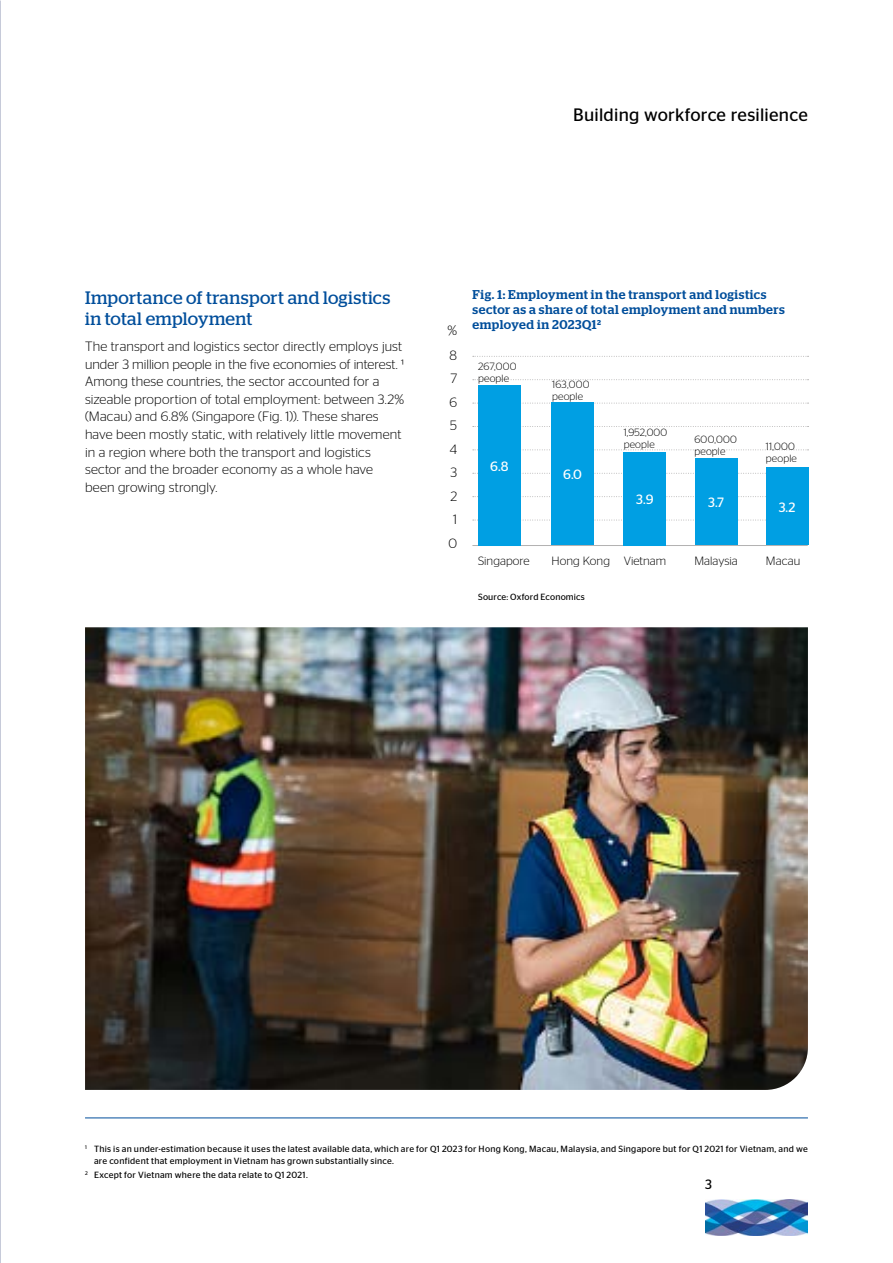
<style>
.page{position:relative;width:893px;height:1263px;background:#fff}
.page>*{position:absolute;margin:0;border:0;box-sizing:border-box;transform-origin:0 0}
.t1{font:18px/21.6px "Stag";letter-spacing:.015em;color:#004e9b}
.t2{font:18px "Stag Sans";letter-spacing:.01em;color:#000}
.t3{font:300 13.5px/17.5px "Stag Sans";letter-spacing:.01em;color:#000}
.t4{font:13.5px "Stag Sans";color:#fff}
.t5{font:13.5px "Stag Sans";color:#000}
.t6{font:500 12.75px/15px "Stag";letter-spacing:.04em;color:#004e9b}
.t7{font:300 12px "Stag Sans";letter-spacing:.005em;color:#000}
.t8{font:300 10.5px/12px "Stag Sans";letter-spacing:.02em;color:#000}
.t9{font:9px/12px "Stag Sans";letter-spacing:.03em;color:#000}
</style>
<div class="page">
<img style="left:0;top:0;width:1px;height:1263px">
<svg style="left:473px;top:356px;width:335px;height:1px"></svg>
<svg style="left:473px;top:379px;width:335px;height:1px"></svg>
<svg style="left:473px;top:403px;width:335px;height:1px"></svg>
<svg style="left:473px;top:426px;width:335px;height:1px"></svg>
<svg style="left:473px;top:449px;width:335px;height:1px"></svg>
<svg style="left:473px;top:473px;width:293px;height:1px"></svg>
<svg style="left:473px;top:496px;width:293px;height:1px"></svg>
<svg style="left:473px;top:520px;width:293px;height:1px"></svg>
<hr style="left:472px;top:545px;width:336px;height:1px;background:#b3b2b2">
<div style="left:478px;top:385px;width:43px;height:160px;background:#009fe3"></div>
<div style="left:551px;top:403px;width:43px;height:142px;background:#009fe3"></div>
<div style="left:624px;top:452px;width:42px;height:93px;background:#009fe3"></div>
<div style="left:695px;top:458px;width:42px;height:87px;background:#009fe3"></div>
<div style="left:766px;top:468px;width:42px;height:77px;background:#009fe3"></div>
<hr style="left:85px;top:1118px;width:723px;height:1px;background:#004e9b">
<img style="left:85px;top:627px;width:723px;height:463px">
<img style="left:705px;top:1199px;width:103px;height:37px">
<svg style="left:0;top:799px;width:1px;height:378px"></svg>
<h1 class="t2" style="left:573px;top:104px;width:236px">Building workforce resilience</h1>
<h1 class="t1" style="left:85px;top:286px;width:307px">Importance of transport and logistics in total employment</h1>
<p class="t3" style="left:85px;top:338px;width:321px">The transport and logistics sector directly employs just under 3 million people in the five economies of interest. 1<br>Among these countries, the sector accounted for a sizeable proportion of total employment: between 3.2% (Macau) and 6.8% (Singapore (Fig. 1)). These shares have been mostly static, with relatively little movement in a region where both the transport and logistics sector and the broader economy as a whole have been growing strongly.</p>
<p class="t3" style="left:447px;top:322px;width:11px">%</p>
<p class="t3" style="left:448px;top:343px;width:10px;line-height:23.5px;text-align:center">8<br>7<br>6<br>5<br>4<br>3<br>2<br>1<br>0</p>
<p class="t6" style="left:472px;top:287px;width:314px">Fig. 1: Employment in the transport and logistics sector as a share of total employment and numbers employed in 2023Q12</p>
<p class="t8" style="left:478px;top:360px;width:40px">267,000 people</p>
<p class="t4" style="left:490px;top:458px;width:20px">6.8</p>
<p class="t8" style="left:552px;top:378px;width:39px">163,000 people</p>
<p class="t4" style="left:563px;top:467px;width:20px">6.0</p>
<p class="t8" style="left:624px;top:427px;width:45px">1,952,000 people</p>
<p class="t4" style="left:636px;top:492px;width:19px">3.9</p>
<p class="t7" style="left:478px;top:555px;width:53px">Singapore</p>
<p class="t7" style="left:551px;top:555px;width:60px">Hong Kong</p>
<p class="t9" style="left:478px;top:591px;width:108px">Source: Oxford Economics</p>
<p class="t7" style="left:624px;top:555px;width:44px">Vietnam</p>
<p class="t8" style="left:694px;top:434px;width:44px">600,000 people</p>
<p class="t4" style="left:708px;top:495px;width:17px">3.7</p>
<p class="t7" style="left:694px;top:555px;width:45px">Malaysia</p>
<p class="t8" style="left:766px;top:440px;width:33px">11,000 people</p>
<p class="t4" style="left:779px;top:499px;width:18px">3.2</p>
<p class="t7" style="left:766px;top:555px;width:36px">Macau</p>
<p class="t9" style="left:94px;top:1143px;width:715px;text-indent:-9px"><sup>1</sup> This is an under-estimation because it uses the latest available data, which are for Q1 2023 for Hong Kong, Macau, Malaysia, and Singapore but for Q1 2021 for Vietnam, and we are confident that employment in Vietnam has grown substantially since.</p>
<p class="t9" style="left:85px;top:1169px;width:224px"><sup>2</sup> Except for Vietnam where the data relate to Q1 2021.</p>
<p class="t5" style="left:705px;top:1176px;width:8px">3</p>
</div>
